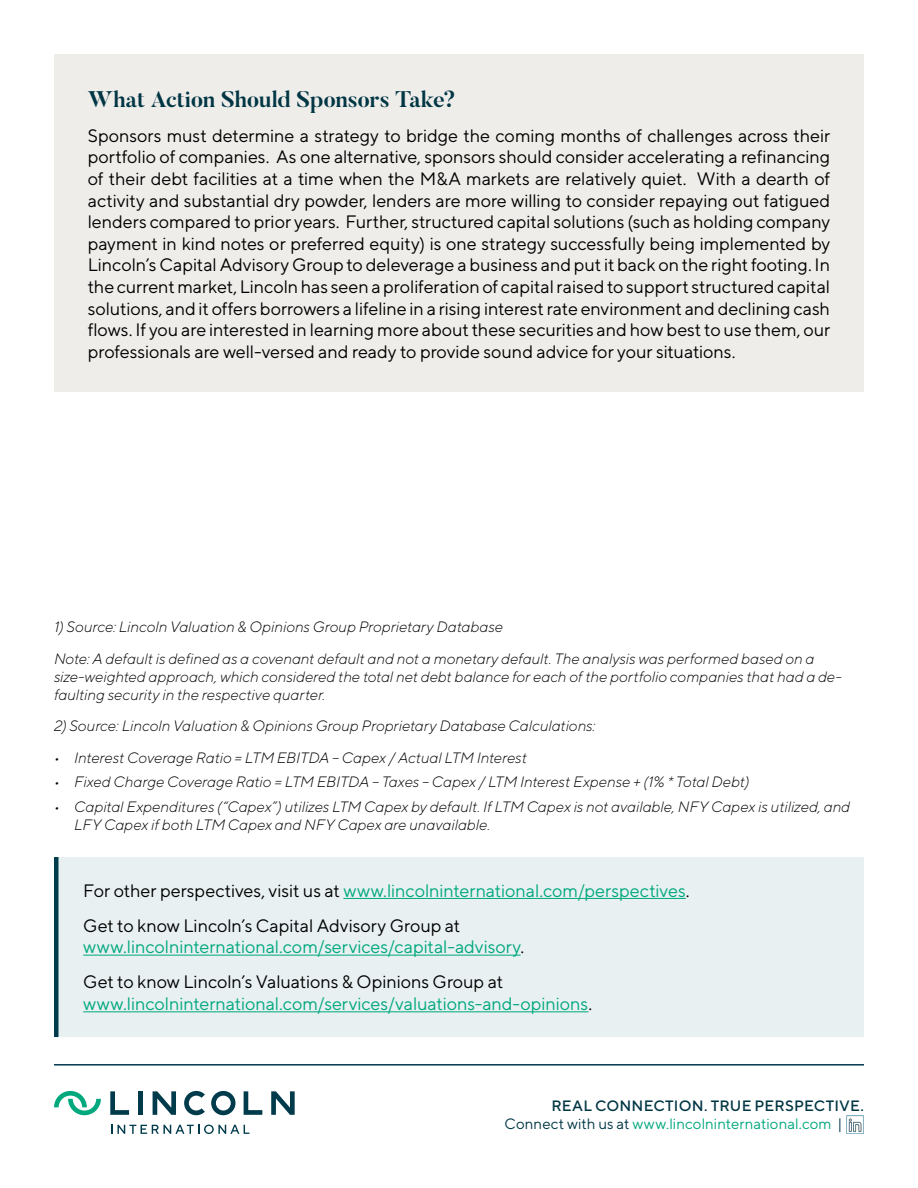
<style>
.page{position:relative;width:918px;height:1188px;background:#fff}
.page>*{position:absolute;margin:0;border:0;box-sizing:border-box;transform-origin:0 0}
.t1{font:700 22.5px "Butler";letter-spacing:-.005em;color:#003644}
.t2{font:18px/21.6px "TT Norms";letter-spacing:-.005em;color:#000}
.t3{font:18px/35.1px "TT Norms";letter-spacing:-.005em;color:#00a87e}
.t4{font:italic 300 15px/18px "TT Norms";letter-spacing:-.005em;color:#000}
.t5{font:500 15px/18px "TT Norms";letter-spacing:.01em;color:#003644}
.s1{color:#00a87e}
.s2{color:#000}
.s3{font-weight:400}
.s4{font-weight:400;color:#00a87e}
</style>
<div class="page">
<div style="left:138px;top:1091px;width:5px;height:24px;background:#003b4c"></div>
<svg style="left:153px;top:1091px;width:23px;height:24px"></svg>
<svg style="left:110px;top:1091px;width:19px;height:24px"></svg>
<svg style="left:271px;top:1091px;width:24px;height:24px"></svg>
<svg style="left:244px;top:1091px;width:18px;height:24px"></svg>
<svg style="left:184px;top:1091px;width:21px;height:24px"></svg>
<svg style="left:211px;top:1091px;width:25px;height:24px"></svg>
<svg style="left:54px;top:1091px;width:47px;height:24px"></svg>
<svg style="left:111px;top:1125px;width:138px;height:9px"></svg>
<img style="left:846px;top:1115px;width:18px;height:18px">
<hr style="left:54px;top:1064px;width:810px;height:2px;background:#003b4c">
<div style="left:56px;top:857px;width:808px;height:180px;background:#e8f0f2"></div>
<hr style="left:343px;top:898px;width:343px;height:1px;background:#00a87e">
<hr style="left:83px;top:955px;width:438px;height:1px;background:#00a87e">
<hr style="left:83px;top:1011px;width:505px;height:1px;background:#00a87e">
<hr style="left:54px;top:857px;width:4px;height:180px;background:#003b4c">
<div style="left:54px;top:54px;width:810px;height:338px;background:#efedea"></div>
<p class="t1" style="left:88px;top:84px;width:370px">What Action Should Sponsors Take?</p>
<p class="t2" style="left:88px;top:124px;width:744px;text-align:justify">Sponsors must determine a strategy to bridge the coming months of challenges across their portfolio of companies. As one alternative, sponsors should consider accelerating a refinancing of their debt facilities at a time when the M&amp;A markets are relatively quiet. With a dearth of activity and substantial dry powder, lenders are more willing to consider repaying out fatigued lenders compared to prior years. Further, structured capital solutions (such as holding company payment in kind notes or preferred equity) is one strategy successfully being implemented by Lincoln’s Capital Advisory Group to deleverage a business and put it back on the right footing. In the current market, Lincoln has seen a proliferation of capital raised to support structured capital solutions, and it offers borrowers a lifeline in a rising interest rate environment and declining cash flows. If you are interested in learning more about these securities and how best to use them, our professionals are well-versed and ready to provide sound advice for your situations.</p>
<p class="t4" style="left:54px;top:611px;width:762px;line-height:31.5px">1) Source: Lincoln Valuation &amp; Opinions Group Proprietary Database<br>Note: A default is defined as a covenant default and not a monetary default. The analysis was performed based on a</p>
<p class="t4" style="left:54px;top:667px;width:789px">size-weighted approach, which considered the total net debt balance for each of the portfolio companies that had a de&shy;faulting security in the respective quarter.</p>
<p class="t4" style="left:54px;top:716px;width:543px">2) Source: Lincoln Valuation &amp; Opinions Group Proprietary Database Calculations:</p>
<p class="t4" style="left:54px;top:748px;width:474px">• Interest Coverage Ratio = LTM EBITDA – Capex / Actual LTM Interest</p>
<p class="t4" style="left:54px;top:773px;width:697px">• Fixed Charge Coverage Ratio = LTM EBITDA – Taxes – Capex / LTM Interest Expense + (1% * Total Debt)</p>
<p class="t4" style="left:74px;top:797px;width:777px;text-indent:-20px">• Capital Expenditures (“Capex”) utilizes LTM Capex by default. If LTM Capex is not available, NFY Capex is utilized, and<br>LFY Capex if both LTM Capex and NFY Capex are unavailable.</p>
<p class="t2" style="left:83px;top:872px;width:608px;line-height:35.1px">For other perspectives, visit us at <span class="s1">www.lincolninternational.com/perspectives</span>.<br>Get to know Lincoln’s Capital Advisory Group at</p>
<p class="t3" style="left:83px;top:929px;width:443px">www.lincolninternational.com/services/capital-advisory<span class="s2">.<br>Get to know Lincoln’s Valuations &amp; Opinions Group at</span></p>
<p class="t3" style="left:83px;top:986px;width:510px">www.lincolninternational.com/services/valuations-and-opinions<span class="s2">.</span></p>
<p class="t5" style="left:505px;top:1096px;width:361px;text-indent:47px">REAL CONNECTION. TRUE PERSPECTIVE.<br><span class="s3">Connect with us at</span> <span class="s4">www.lincolninternational.com</span> <span class="s3">|</span></p>
</div>
